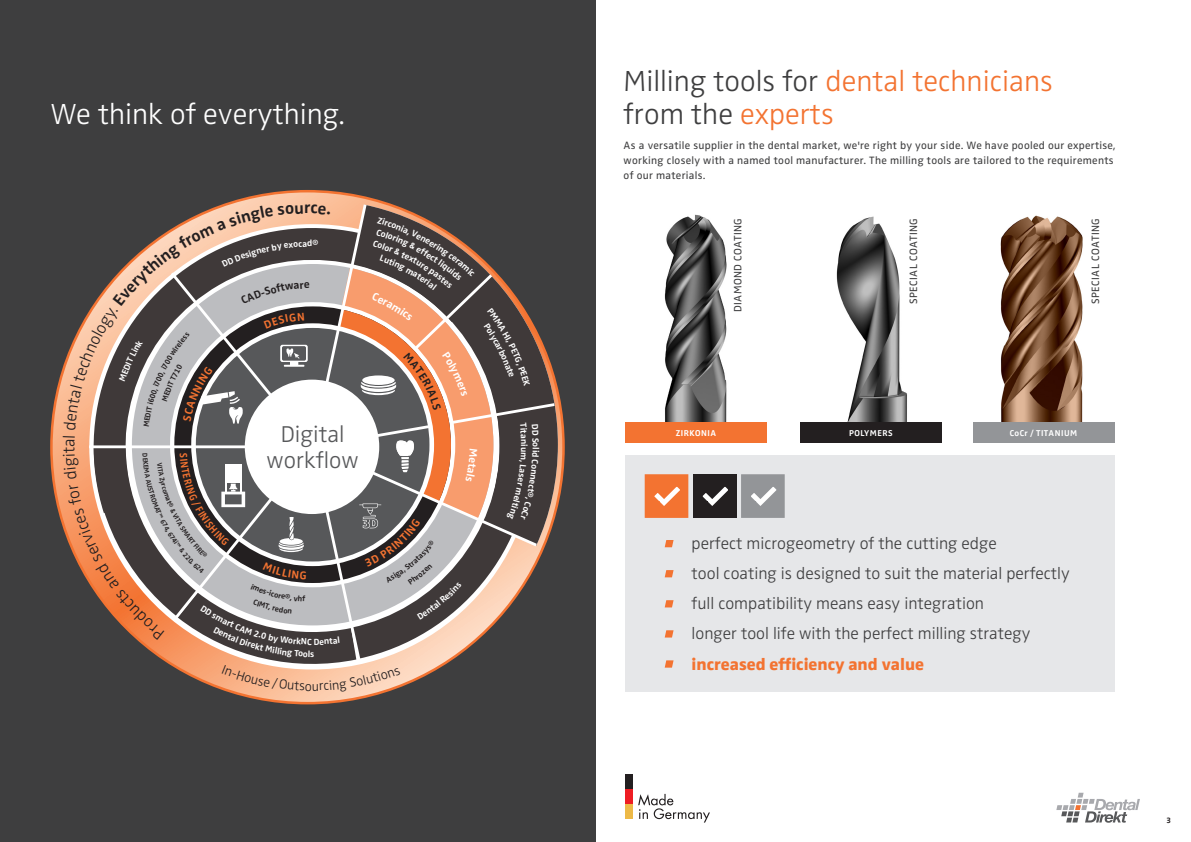
<style>
.page{position:relative;width:1191px;height:842px;background:#fff}
.page>*{position:absolute;margin:0;border:0;box-sizing:border-box;transform-origin:0 0}
.t1{font:300 30px/33px "Zwo OT";color:#f37331}
.t2{font:300 30px "Zwo OT";color:#fff}
.t3{font:300 23.7px/25.8px "Zwo OT";color:#57585a;text-align:center}
.t4{font:300 17.1px "Zwo OT";color:#3e3e3f}
.t5{font:800 17.1px "Zwo OT";color:#f37331}
.t6{font:700 16.9px "Zwo OT";color:#231f20}
.Fließtext{font:11px/14.6px "Zwo OT";letter-spacing:.025em;color:#3e3e3f}
.t7{font:700 9.1px "Zwo OT";color:#fff}
.t8{font:700 8.8px "Zwo OT";letter-spacing:.06em;color:#fff}
.t9{font:700 8px "Zwo OT";color:#231f20}
.s1{color:#3e3e3f}
</style>
<div class="page">
<img style="left:980px;top:215px;width:133px;height:208px">
<img style="left:811px;top:216px;width:131px;height:223px">
<img style="left:663px;top:214px;width:66px;height:209px">
<div style="left:625px;top:455px;width:489px;height:237px;background:#e6e7e9"></div>
<svg style="left:1056px;top:793px;width:84px;height:30px"></svg>
<div style="left:0;top:0;width:595px;height:842px;background:#3e3e3f"></div>
<svg style="left:51px;top:191px;width:512px;height:512px"></svg>
<svg style="left:638px;top:794px;width:72px;height:29px"></svg>
<div style="left:625px;top:774px;width:7px;height:15px;background:#231f20"></div>
<div style="left:625px;top:789px;width:7px;height:15px;background:#ee1d23"></div>
<div style="left:625px;top:804px;width:7px;height:15px;background:#edb947"></div>
<div style="left:644px;top:474px;width:44px;height:44px;background:#f37331;border:2px solid #f37331"></div>
<svg style="left:654px;top:486px;width:26px;height:20px"></svg>
<div style="left:693px;top:474px;width:43px;height:44px;background:#231f20"></div>
<svg style="left:702px;top:486px;width:26px;height:20px"></svg>
<div style="left:741px;top:474px;width:43px;height:44px;background:#939598"></div>
<svg style="left:751px;top:487px;width:26px;height:19px"></svg>
<div style="left:625px;top:423px;width:142px;height:20px;background:#f37331"></div>
<div style="left:800px;top:423px;width:141px;height:20px;background:#231f20"></div>
<div style="left:972px;top:423px;width:142px;height:20px;background:#939598"></div>
<svg style="left:664px;top:540px;width:9px;height:7px"></svg>
<svg style="left:664px;top:570px;width:9px;height:7px"></svg>
<svg style="left:664px;top:600px;width:9px;height:7px"></svg>
<svg style="left:664px;top:630px;width:9px;height:7px"></svg>
<svg style="left:664px;top:660px;width:9px;height:8px"></svg>
<svg style="left:63px;top:205px;width:494px;height:487px"></svg>
<p class="t2" style="left:51px;top:97px;width:296px">We think of everything.</p>
<p class="t6" style="left:304px;top:198px;width:8px">r</p>
<p class="t1" style="left:623px;top:66px;width:431px"><span class="s1">Milling tools for</span> dental technicians <span class="s1">from the</span> experts</p>
<p class="Fließtext" style="left:623px;top:139px;width:493px">As a versatile supplier in the dental market, we're right by your side. We have pooled our expertise, working closely with a named tool manufacturer. The milling tools are tailored to the requirements of our materials.</p>
<p class="Fließtext" style="left:730px;top:312px;width:95px;rotate:-90deg">DIAMOND COATING</p>
<p class="Fließtext" style="left:906px;top:304px;width:87px;rotate:-90deg">SPECIAL COATING</p>
<p class="Fließtext" style="left:1088px;top:304px;width:87px;rotate:-90deg">SPECIAL COATING</p>
<p class="t3" style="left:266px;top:422px;width:94px">Digital workflow</p>
<p class="t8" style="left:675px;top:428px;width:42px">ZIRKONIA</p>
<p class="t8" style="left:849px;top:428px;width:45px">POLYMERS</p>
<p class="t8" style="left:1009px;top:428px;width:69px">CoCr / TITANIUM</p>
<p class="t7" style="left:541px;top:442px;width:6px;rotate:90deg">o</p>
<p class="t7" style="left:529px;top:444px;width:4px;rotate:90deg">i</p>
<p class="t7" style="left:310px;top:648px;width:6px">s</p>
<p class="t4" style="left:691px;top:534px;width:307px">perfect microgeometry of the cutting edge</p>
<p class="t4" style="left:691px;top:564px;width:379px">tool coating is designed to suit the material perfectly</p>
<p class="t4" style="left:691px;top:594px;width:294px">full compatibility means easy integration</p>
<p class="t4" style="left:691px;top:624px;width:340px">longer tool life with the perfect milling strategy</p>
<p class="t5" style="left:691px;top:654px;width:234px">increased efficiency and value</p>
<p class="t9" style="left:1166px;top:815px;width:6px">3</p>
</div>
